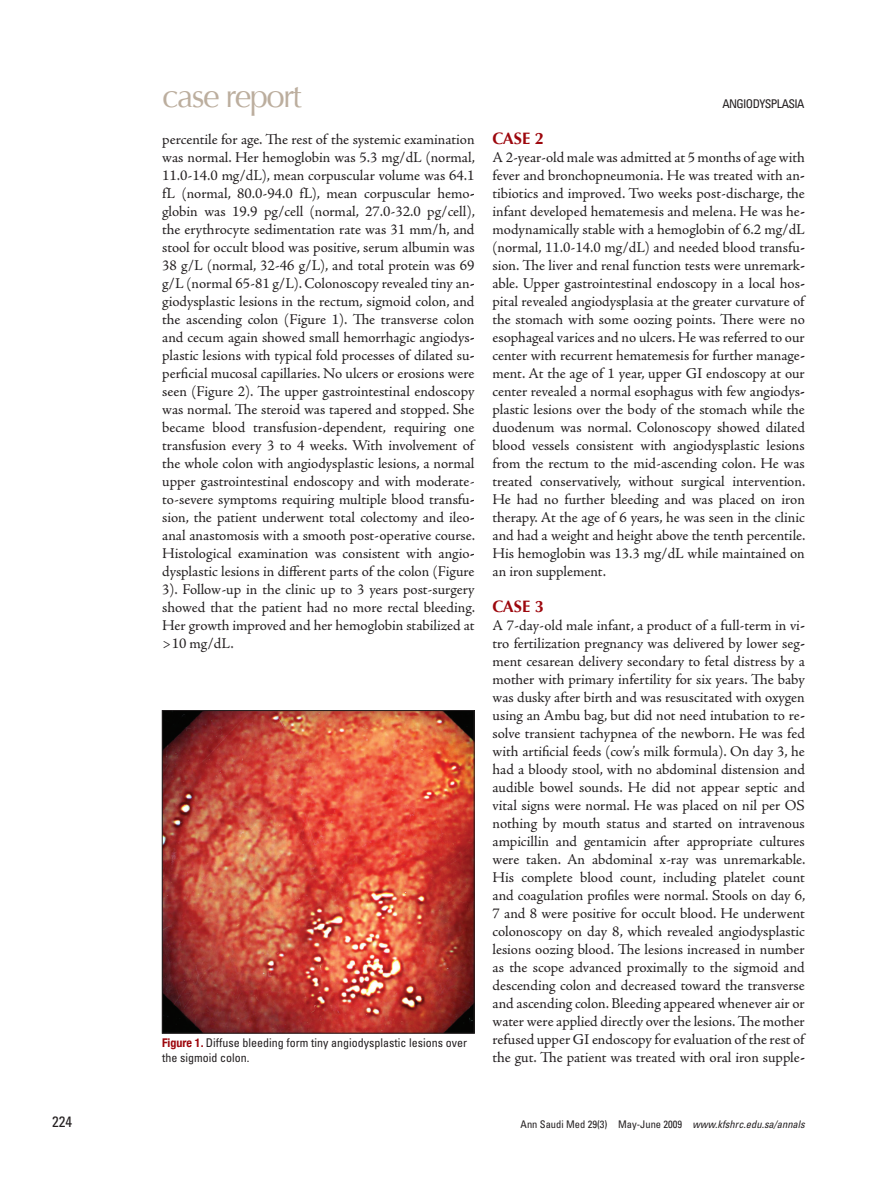
<style>
.page{position:relative;width:893px;height:1191px;background:#fff}
.page>*{position:absolute;margin:0;border:0;box-sizing:border-box;transform-origin:0 0}
.t1{font:33px "Optima";letter-spacing:-.05em;color:#bcae9e}
.t2{font:700 16.5px "Optima";color:#9d070d}
.t3{font:15px/18px "Adobe Jenson Pro";letter-spacing:-.005em;color:#231f20}
.t4{font:condensed 15px "Univers LT Std";color:#231f20}
.t5{font:condensed 12px/15px "Univers LT Std";color:#231f20}
.t6{font:condensed 12px "Univers LT Std";letter-spacing:-.05em;color:#231f20}
.t7{font:condensed 10.5px "Univers LT Std";color:#231f20}
.s1{font-family:"Helvetica Neue";font-weight:700;color:#9d070d}
.s2{font-style:italic}
</style>
<div class="page">
<img style="left:164px;top:712px;width:309px;height:319px">
<div style="left:162px;top:710px;width:313px;height:323px;border:1px solid #231f20"></div>
<h1 class="t1" style="left:162px;top:76px;width:141px">case report</h1>
<p class="t6" style="left:722px;top:96px;width:82px">angiodysplasia</p>
<p class="t3" style="left:162px;top:131px;width:314px">percentile for age. The rest of the systemic examination was normal. Her hemoglobin was 5.3 mg/dL (normal, 11.0-14.0 mg/dL), mean corpuscular volume was 64.1 fL (normal, 80.0-94.0 fL), mean corpuscular hemog globin was 19.9 pg/cell (normal, 27.0-32.0 pg/cell), the erythrocyte sedimentation rate was 31 mm/h, and stool for occult blood was positive, serum albumin was 38 g/L (normal, 32-46 g/L), and total protein was 69 g/L (normal 65-81 g/L). Colonoscopy revealed tiny ang giodysplastic lesions in the rectum, sigmoid colon, and the ascending colon (Figure 1). The transverse colon and cecum again showed small hemorrhagic angiodysp plastic lesions with typical fold processes of dilated sup perficial mucosal capillaries. No ulcers or erosions were seen (Figure 2). The upper gastrointestinal endoscopy was normal. The steroid was tapered and stopped. She became blood transfusion-dependent, requiring one transfusion every 3 to 4 weeks. With involvement of the whole colon with angiodysplastic lesions, a normal upper gastrointestinal endoscopy and with moderate&shy;to-severe symptoms requiring multiple blood transfus sion, the patient underwent total colectomy and ileoa anal anastomosis with a smooth post-operative course.<br>Histological examination was consistent with angiod dysplastic lesions in different parts of the colon (Figure 3). Follow-up in the clinic up to 3 years post-surgery showed that the patient had no more rectal bleeding.<br>Her growth improved and her hemoglobin stabilized at &gt;10 mg/dL.</p>
<p class="t2" style="left:493px;top:129px;width:53px">CASE 2</p>
<p class="t3" style="left:493px;top:149px;width:314px">A 2-year-old male was admitted at 5 months of age with fever and bronchopneumonia. He was treated with ant tibiotics and improved. Two weeks post-discharge, the infant developed hematemesis and melena. He was hem modynamically stable with a hemoglobin of 6.2 mg/dL (normal, 11.0-14.0 mg/dL) and needed blood transfus sion. The liver and renal function tests were unremarka able. Upper gastrointestinal endoscopy in a local hosp pital revealed angiodysplasia at the greater curvature of the stomach with some oozing points. There were no esophageal varices and no ulcers. He was referred to our center with recurrent hematemesis for further managem ment. At the age of 1 year, upper GI endoscopy at our center revealed a normal esophagus with few angiodysp plastic lesions over the body of the stomach while the duodenum was normal. Colonoscopy showed dilated blood vessels consistent with angiodysplastic lesions from the rectum to the mid-ascending colon. He was treated conservatively, without surgical intervention.<br>He had no further bleeding and was placed on iron therapy. At the age of 6 years, he was seen in the clinic and had a weight and height above the tenth percentile.<br>His hemoglobin was 13.3 mg/dL while maintained on an iron supplement.</p>
<p class="t2" style="left:493px;top:597px;width:53px">CASE 3</p>
<p class="t3" style="left:493px;top:617px;width:314px">A 7-day-old male infant, a product of a full-term in vit tro fertilization pregnancy was delivered by lower segm ment cesarean delivery secondary to fetal distress by a mother with primary infertility for six years. The baby was dusky after birth and was resuscitated with oxygen using an Ambu bag, but did not need intubation to res solve transient tachypnea of the newborn. He was fed with artificial feeds (cow’s milk formula). On day 3, he had a bloody stool, with no abdominal distension and audible bowel sounds. He did not appear septic and vital signs were normal. He was placed on nil per OS nothing by mouth status and started on intravenous ampicillin and gentamicin after appropriate cultures were taken. An abdominal x-ray was unremarkable.<br>His complete blood count, including platelet count and coagulation profiles were normal. Stools on day 6, 7 and 8 were positive for occult blood. He underwent colonoscopy on day 8, which revealed angiodysplastic lesions oozing blood. The lesions increased in number as the scope advanced proximally to the sigmoid and descending colon and decreased toward the transverse and ascending colon. Bleeding appeared whenever air or water were applied directly over the lesions. The mother refused upper GI endoscopy for evaluation of the rest of the gut. The patient was treated with oral iron supplem</p>
<p class="t5" style="left:162px;top:1035px;width:306px"><span class="s1">Figure 1.</span> Diffuse bleeding form tiny angiodysplastic lesions over the sigmoid colon.</p>
<p class="t4" style="left:52px;top:1111px;width:21px">224</p>
<p class="t7" style="left:521px;top:1118px;width:286px">Ann Saudi Med 29(3) May-June 2009 <span class="s2">www.kfshrc.edu.sa/annals</span></p>
</div>
